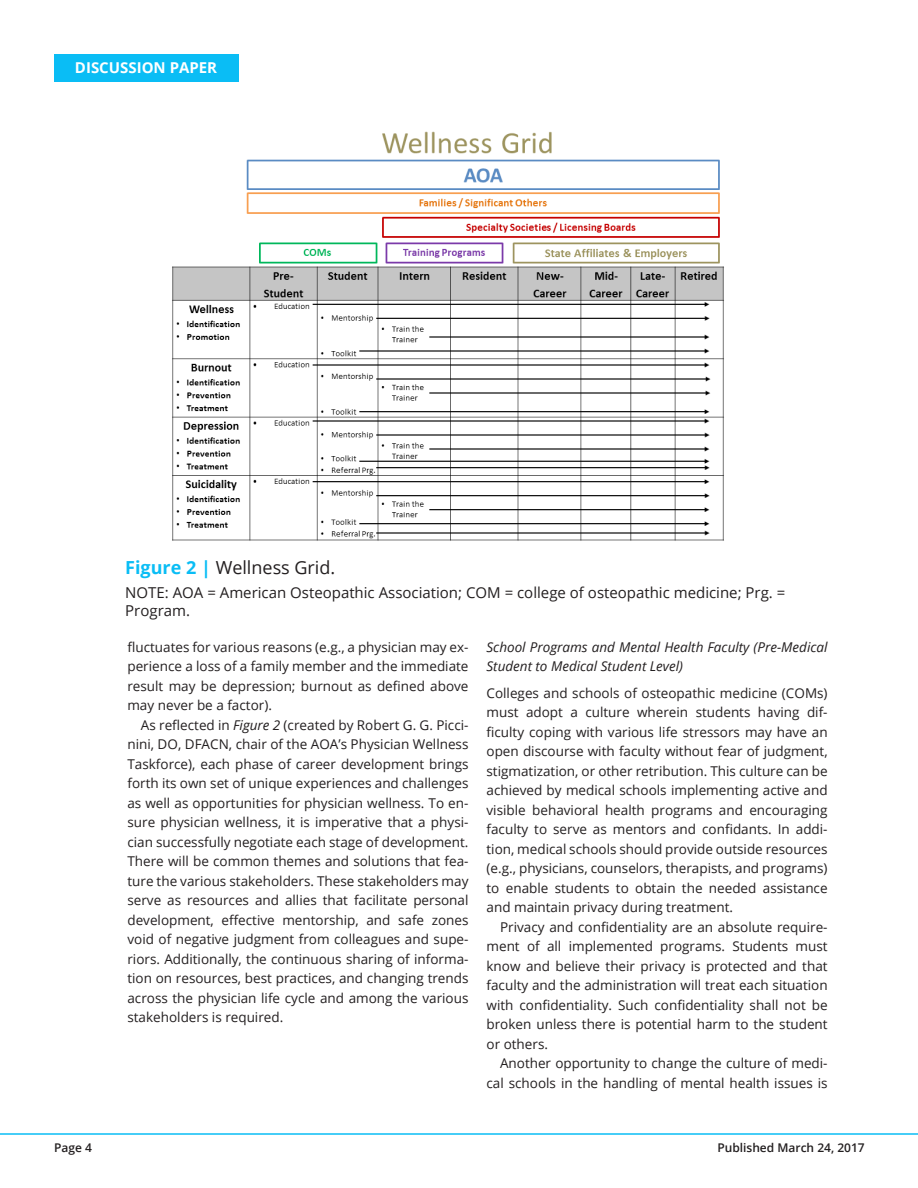
<style>
.page{position:relative;width:918px;height:1188px;background:#fff}
.page>*{position:absolute;margin:0;border:0;box-sizing:border-box;transform-origin:0 0}
.t1{font:18px "Open Sans";color:#231f20}
.t2{font:15px/18px "Open Sans";color:#231f20}
.t3{font:700 15px "Open Sans";color:#fff}
.Standard_indent{font:13.5px/19.5px "Open Sans";color:#231f20;text-align:justify}
.C-head{font:italic 13.5px/19.5px "Open Sans";color:#231f20}
.t4{font:600 12px "Open Sans";color:#231f20}
.s1{font-weight:700;color:#0abdf5}
.s2{font-style:italic}
</style>
<div class="page">
<div style="left:54px;top:54px;width:184px;height:27px;background:#0abdf5"></div>
<hr style="left:0;top:1133px;width:918px;height:2px;background:#0abdf5">
<img style="left:172px;top:131px;width:552px;height:410px">
<p class="t3" style="left:75px;top:57px;width:144px">DISCUSSION PAPER</p>
<p class="t1" style="left:125px;top:555px;width:212px"><span class="s1">Figure 2 |</span> Wellness Grid.</p>
<p class="t2" style="left:125px;top:583px;width:662px">NOTE: AOA = American Osteopathic Association; COM = college of osteopathic medicine; Prg. =<br>Program.</p>
<p class="Standard_indent" style="left:127px;top:637px;width:343px">fluctuates for various reasons (e.g., a physician may ex&shy;perience a loss of a family member and the immediate result may be depression; burnout as defined above may never be a factor).</p>
<p class="Standard_indent" style="left:127px;top:715px;width:343px;text-indent:14px">As reflected in <span class="s2">Figure 2</span> (created by Robert G. G. Picci&shy;nini, DO, DFACN, chair of the AOA’s Physician Wellness Taskforce), each phase of career development brings forth its own set of unique experiences and challenges as well as opportunities for physician wellness. To en&shy;sure physician wellness, it is imperative that a physi&shy;cian successfully negotiate each stage of development.<br>There will be common themes and solutions that fea&shy;ture the various stakeholders. These stakeholders may serve as resources and allies that facilitate personal development, effective mentorship, and safe zones void of negative judgment from colleagues and supe&shy;riors. Additionally, the continuous sharing of informa&shy;tion on resources, best practices, and changing trends across the physician life cycle and among the various stakeholders is required.</p>
<p class="C-head" style="left:487px;top:637px;width:343px">School Programs and Mental Health Faculty (Pre-Medical<br>Student to Medical Student Level)</p>
<p class="Standard_indent" style="left:487px;top:683px;width:343px">Colleges and schools of osteopathic medicine (COMs) must adopt a culture wherein students having dif&shy;ficulty coping with various life stressors may have an open discourse with faculty without fear of judgment, stigmatization, or other retribution. This culture can be achieved by medical schools implementing active and visible behavioral health programs and encouraging faculty to serve as mentors and confidants. In addi&shy;tion, medical schools should provide outside resources (e.g., physicians, counselors, therapists, and programs) to enable students to obtain the needed assistance and maintain privacy during treatment.</p>
<p class="Standard_indent" style="left:487px;top:917px;width:343px;text-indent:14px">Privacy and confidentiality are an absolute require&shy;ment of all implemented programs. Students must know and believe their privacy is protected and that faculty and the administration will treat each situation with confidentiality. Such confidentiality shall not be broken unless there is potential harm to the student or others.</p>
<p class="Standard_indent" style="left:487px;top:1053px;width:343px;text-align:right">Another opportunity to change the culture of medi&shy;cal schools in the handling of mental health issues is</p>
<p class="t4" style="left:54px;top:1140px;width:39px">Page 4</p>
<p class="t4" style="left:717px;top:1140px;width:149px">Published March 24, 2017</p>
</div>
